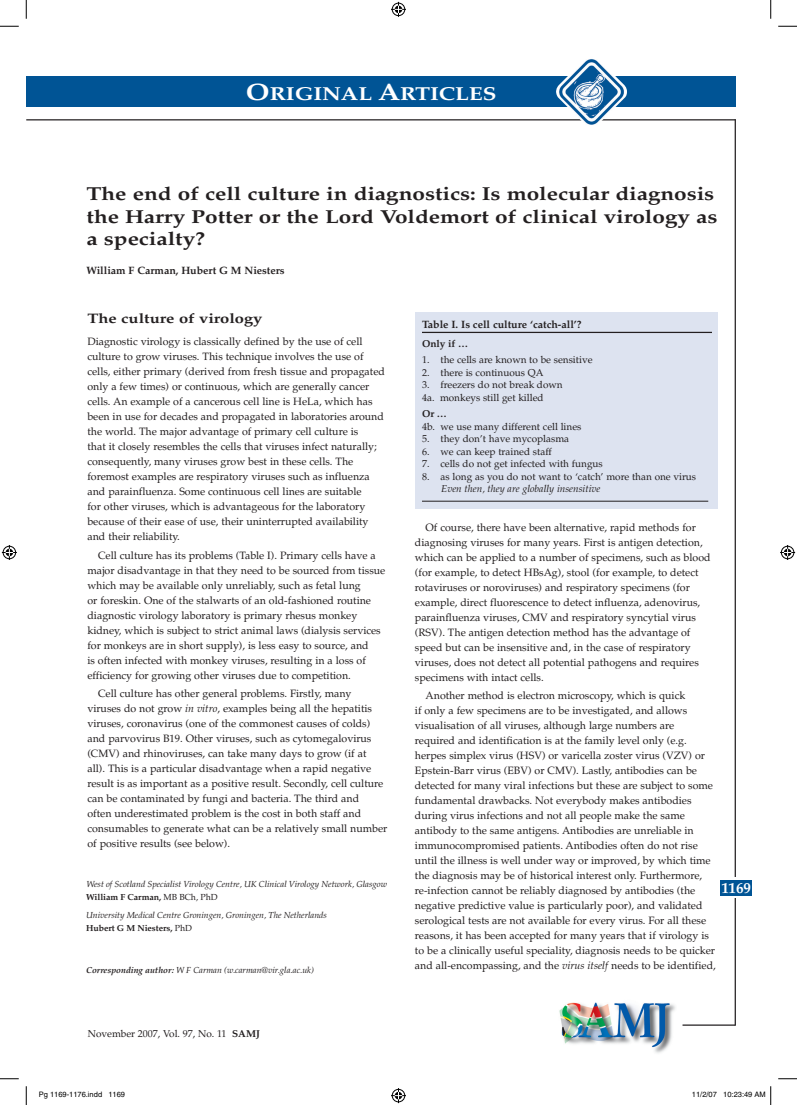
<style>
.page{position:relative;width:797px;height:1105px;background:#fff}
.page>*{position:absolute;margin:0;border:0;box-sizing:border-box;transform-origin:0 0}
.t1{font:700 18.75px/22.5px "Palatino";color:#231f20;scale:1.2 1}
.t2{font:700 18.75px "Palatino";color:#fff;scale:1.2 1}
.t3{font:700 15px "Palatino";color:#fff}
.t4{font:700 13.75px "Palatino";color:#231f20;scale:1.2 1}
.t5{font:10.62px/15px "Palatino";color:#231f20}
.t6{font:700 10.62px "Palatino";color:#231f20}
.t7{font:10px/12.5px "Palatino";color:#231f20}
.t8{font:italic 10px "Palatino";color:#231f20}
.t9{font:700 10px "Palatino";color:#231f20}
.t10{font:italic 8.75px/13px "Palatino";color:#231f20}
.t11{font:7.5px "Helvetica";color:#000}
.s1{font-size:23.75px}
.s2{font-style:italic}
.s3{font-weight:700;font-style:normal}
.s4{font-style:normal}
.s5{font-weight:700}
</style>
<div class="page">
<hr style="left:734px;top:119px;width:2px;height:906px;background:#231f20">
<div style="left:723px;top:877px;width:23px;height:21px;background:#fff"></div>
<hr style="left:682px;top:1024px;width:53px;height:2px;background:#231f20">
<div style="left:26px;top:77px;width:709px;height:30px;background:#005495"></div>
<hr style="left:26px;top:119px;width:709px;height:1px;background:#231f20">
<img style="left:555px;top:59px;width:72px;height:66px">
<img style="left:559px;top:1002px;width:117px;height:51px">
<div style="left:719px;top:880px;width:32px;height:16px;background:#005495"></div>
<div style="left:415px;top:312px;width:302px;height:196px;background:#dde3f0"></div>
<hr style="left:422px;top:332px;width:290px;height:1px;background:#231f20">
<hr style="left:422px;top:501px;width:286px;height:1px;background:#231f20">
<svg style="left:0;top:25px;width:19px;height:2px"></svg>
<svg style="left:778px;top:25px;width:19px;height:2px"></svg>
<svg style="left:0;top:1078px;width:19px;height:1px"></svg>
<svg style="left:778px;top:1078px;width:19px;height:1px"></svg>
<svg style="left:25px;top:0;width:2px;height:19px"></svg>
<svg style="left:25px;top:1086px;width:2px;height:19px"></svg>
<svg style="left:770px;top:0;width:1px;height:19px"></svg>
<svg style="left:391px;top:2px;width:15px;height:15px"></svg>
<svg style="left:391px;top:1088px;width:15px;height:15px"></svg>
<svg style="left:2px;top:545px;width:15px;height:15px"></svg>
<svg style="left:780px;top:545px;width:15px;height:15px"></svg>
<svg style="left:770px;top:1086px;width:1px;height:19px"></svg>
<h1 class="t2" style="left:246px;top:82px;width:210px"><span class="s1">O</span>RIGINAL <span class="s1">A</span>RTICLES</h1>
<h1 class="t1" style="left:86px;top:183px;width:527px">The end of cell culture in diagnostics: Is molecular diagnosis the Harry Potter or the Lord Voldemort of clinical virology as a specialty?</h1>
<p class="t6" style="left:86px;top:263px;width:200px">William F Carman, Hubert G M Niesters</p>
<p class="t4" style="left:87px;top:310px;width:147px">The culture of virology</p>
<p class="t5" style="left:87px;top:334px;width:299px">Diagnostic virology is classically defined by the use of cell culture to grow viruses. This technique involves the use of cells, either primary (derived from fresh tissue and propagated only a few times) or continuous, which are generally cancer cells. An example of a cancerous cell line is HeLa, which has been in use for decades and propagated in laboratories around the world. The major advantage of primary cell culture is<br>that it closely resembles the cells that viruses infect naturally; consequently, many viruses grow best in these cells. The foremost examples are respiratory viruses such as influenza and parainfluenza. Some continuous cell lines are suitable<br>for other viruses, which is advantageous for the laboratory because of their ease of use, their uninterrupted availability and their reliability.</p>
<p class="t5" style="left:87px;top:548px;width:299px;text-indent:11px">Cell culture has its problems (Table I). Primary cells have a major disadvantage in that they need to be sourced from tissue which may be available only unreliably, such as fetal lung<br>or foreskin. One of the stalwarts of an old-fashioned routine diagnostic virology laboratory is primary rhesus monkey kidney, which is subject to strict animal laws (dialysis services for monkeys are in short supply), is less easy to source, and<br>is often infected with monkey viruses, resulting in a loss of efficiency for growing other viruses due to competition.</p>
<p class="t5" style="left:87px;top:686px;width:301px;text-indent:11px">Cell culture has other general problems. Firstly, many viruses do not grow <span class="s2">in vitro</span>, examples being all the hepatitis viruses, coronavirus (one of the commonest causes of colds) and parvovirus B19. Other viruses, such as cytomegalovirus (CMV) and rhinoviruses, can take many days to grow (if at<br>all). This is a particular disadvantage when a rapid negative result is as important as a positive result. Secondly, cell culture can be contaminated by fungi and bacteria. The third and<br>often underestimated problem is the cost in both staff and consumables to generate what can be a relatively small number of positive results (see below).</p>
<p class="t10" style="left:86px;top:877px;width:302px">West of Scotland Specialist Virology Centre, UK Clinical Virology Network, Glasgow<br><span class="s3">William F Carman,</span> <span class="s4">MB BCh, PhD</span></p>
<p class="t10" style="left:86px;top:908px;width:242px">University Medical Centre Groningen, Groningen, The Netherlands<br><span class="s3">Hubert G M Niesters,</span> <span class="s4">PhD</span></p>
<p class="t10" style="left:86px;top:964px;width:229px"><span class="s5">Corresponding author:</span> W F Carman (w.carman@vir.gla.ac.uk)</p>
<p class="t7" style="left:88px;top:1028px;width:174px">November 2007, Vol. 97, No. 11 <span class="s5">SAMJ</span></p>
<p class="t6" style="left:422px;top:318px;width:161px">Table I. Is cell culture ‘catch-all’?</p>
<p class="t9" style="left:422px;top:338px;width:48px">Only if …</p>
<p class="t7" style="left:422px;top:354px;width:172px">1. the cells are known to be sensitive</p>
<p class="t7" style="left:422px;top:366px;width:123px">2. there is continuous QA</p>
<p class="t7" style="left:422px;top:379px;width:142px">3. freezers do not break down<br>4a. monkeys still get killed</p>
<p class="t9" style="left:422px;top:407px;width:26px">Or …</p>
<p class="t7" style="left:422px;top:420px;width:161px">4b. we use many different cell lines</p>
<p class="t7" style="left:422px;top:432px;width:149px">5. they don’t have mycoplasma</p>
<p class="t7" style="left:422px;top:445px;width:131px">6. we can keep trained staff</p>
<p class="t7" style="left:422px;top:457px;width:182px">7. cells do not get infected with fungus</p>
<p class="t7" style="left:422px;top:470px;width:276px">8. as long as you do not want to ‘catch’ more than one virus</p>
<p class="t8" style="left:441px;top:483px;width:161px">Even then, they are globally insensitive</p>
<p class="t5" style="left:415px;top:520px;width:297px;text-indent:11px">Of course, there have been alternative, rapid methods for diagnosing viruses for many years. First is antigen detection, which can be applied to a number of specimens, such as blood (for example, to detect HBsAg), stool (for example, to detect rotaviruses or noroviruses) and respiratory specimens (for example, direct fluorescence to detect influenza, adenovirus, parainfluenza viruses, CMV and respiratory syncytial virus (RSV). The antigen detection method has the advantage of speed but can be insensitive and, in the case of respiratory viruses, does not detect all potential pathogens and requires specimens with intact cells.</p>
<p class="t5" style="left:415px;top:688px;width:302px;text-indent:11px">Another method is electron microscopy, which is quick<br>if only a few specimens are to be investigated, and allows visualisation of all viruses, although large numbers are required and identification is at the family level only (e.g. herpes simplex virus (HSV) or varicella zoster virus (VZV) or Epstein-Barr virus (EBV) or CMV). Lastly, antibodies can be detected for many viral infections but these are subject to some fundamental drawbacks. Not everybody makes antibodies during virus infections and not all people make the same antibody to the same antigens. Antibodies are unreliable in immunocompromised patients. Antibodies often do not rise until the illness is well under way or improved, by which time the diagnosis may be of historical interest only. Furthermore, re-infection cannot be reliably diagnosed by antibodies (the negative predictive value is particularly poor), and validated serological tests are not available for every virus. For all these reasons, it has been accepted for many years that if virology is to be a clinically useful speciality, diagnosis needs to be quicker and all-encompassing, and the <span class="s2">virus itself</span> needs to be identified,</p>
<h2 class="t3" style="left:721px;top:879px;width:31px">1169</h2>
<p class="t11" style="left:39px;top:1090px;width:88px">Pg 1169-1176.indd 1169</p>
<p class="t11" style="left:692px;top:1090px;width:75px">11/2/07 10:23:49 AM</p>
</div>
